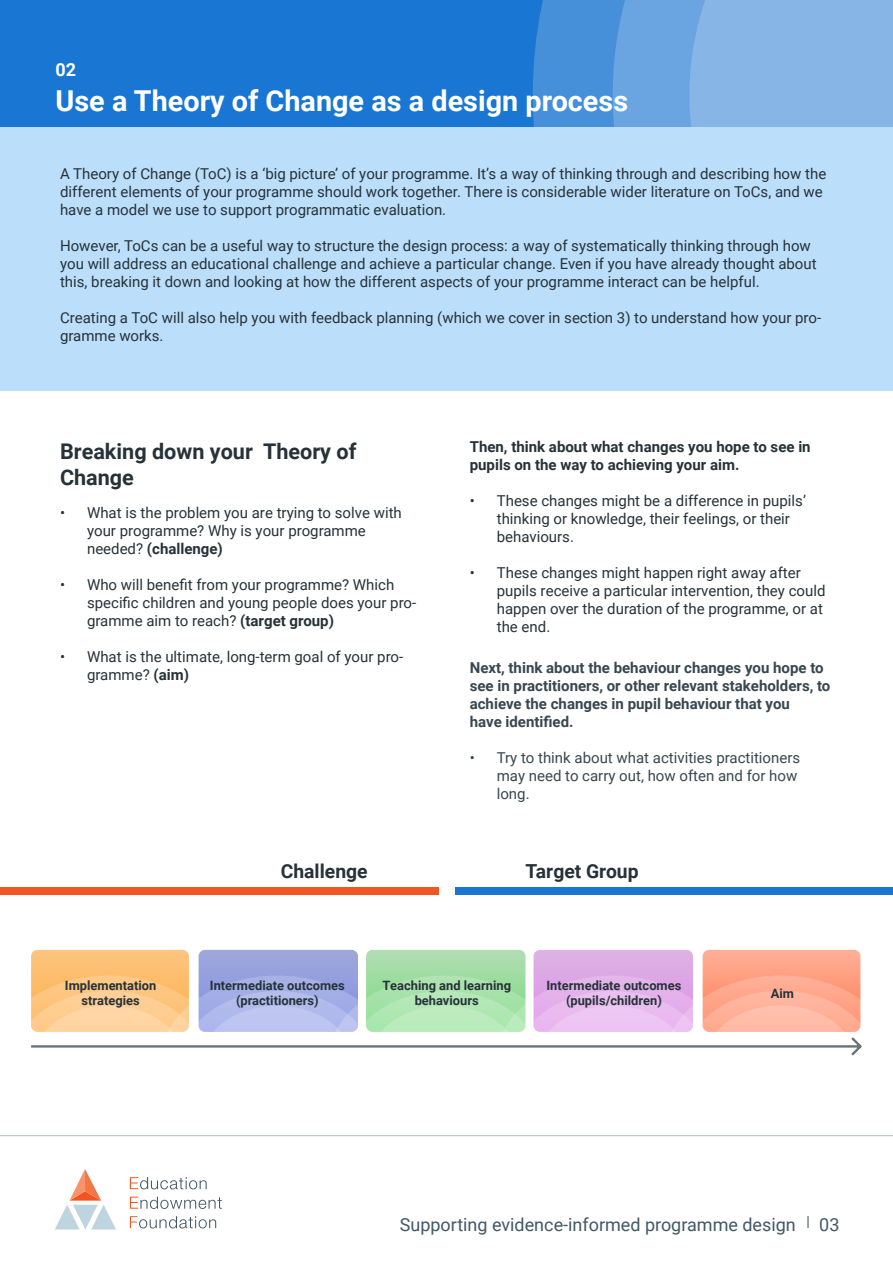
<style>
.page{position:relative;width:893px;height:1263px;background:#fff}
.page>*{position:absolute;margin:0;border:0;box-sizing:border-box;transform-origin:0 0}
.t1{font:700 28.8px "Roboto";color:#fff}
.t2{font:700 21.6px/26px "Roboto";color:#263238}
.t3{font:700 19.35px "Roboto";color:#263238}
.t4{font:18px "Roboto";color:#415866}
.t5{font:700 18px "Roboto";color:#fff}
.t6{font:15px/18px "Roboto";color:#263238}
.t7{font:700 15px/18px "Roboto";color:#37474f}
.t8{font:15px/18px "Roboto";color:#37474f}
.t9{font:700 15px/18px "Roboto";color:#263238}
.t10{font:700 12.9px/15.5px "Roboto";color:#263238;text-align:center}
.s1{font-weight:700}
</style>
<div class="page">
<div style="left:0;top:0;width:892px;height:127px;background:#1976d2"></div>
<div style="left:532px;top:0;width:80px;height:128px;background:#4690da"></div>
<svg style="left:612px;top:0;width:57px;height:128px;background:#68a4e0"></svg>
<svg style="left:669px;top:0;width:223px;height:128px;background:#84b4e5"></svg>
<div style="left:0;top:128px;width:892px;height:264px;background:#bbdefb"></div>
<div style="left:31px;top:950px;width:158px;height:82px;background:#fdc177;border-radius:6px"></div>
<div style="left:198px;top:950px;width:160px;height:82px;background:#9aa4dc;border-radius:6px"></div>
<div style="left:366px;top:950px;width:159px;height:82px;background:#a9ddac;border-radius:6px"></div>
<div style="left:533px;top:950px;width:160px;height:82px;background:#ddade4;border-radius:6px"></div>
<div style="left:702px;top:950px;width:158px;height:82px;background:#ffa88d;border-radius:6px"></div>
<div style="left:0;top:887px;width:438px;height:8px;background:#f15622"></div>
<div style="left:454px;top:887px;width:438px;height:8px;background:#1976d2"></div>
<svg style="left:0;top:974px;width:892px;height:256px"></svg>
<p class="t5" style="left:56px;top:57px;width:22px">02</p>
<p class="t1" style="left:56px;top:81px;width:574px">Use a Theory of Change as a design process</p>
<p class="t6" style="left:60px;top:164px;width:767px">A Theory of Change (ToC) is a ‘big picture’ of your programme. It’s a way of thinking through and describing how the different elements of your programme should work together. There is considerable wider literature on ToCs, and we have a model we use to support programmatic evaluation.</p>
<p class="t6" style="left:60px;top:236px;width:758px">However, ToCs can be a useful way to structure the design process: a way of systematically thinking through how you will address an educational challenge and achieve a particular change. Even if you have already thought about this, breaking it down and looking at how the different aspects of your programme interact can be helpful.</p>
<p class="t6" style="left:60px;top:308px;width:762px">Creating a ToC will also help you with feedback planning (which we cover in section 3) to understand how your pro&shy;gramme works.</p>
<p class="t2" style="left:60px;top:438px;width:298px">Breaking down your Theory of<br>Change</p>
<p class="t6" style="left:87px;top:503px;width:316px;text-indent:-27px">• What is the problem you are trying to solve with your programme? Why is your programme needed? <span class="s1">(challenge)</span></p>
<p class="t6" style="left:87px;top:575px;width:331px;text-indent:-27px">• Who will benefit from your programme? Which specific children and young people does your pro&shy;gramme aim to reach? <span class="s1">(target group)</span></p>
<p class="t6" style="left:87px;top:647px;width:318px;text-indent:-27px">• What is the ultimate, long-term goal of your pro&shy;gramme? <span class="s1">(aim)</span></p>
<p class="t9" style="left:470px;top:437px;width:342px">Then, think about what changes you hope to see in pupils on the way to achieving your aim.</p>
<p class="t6" style="left:496px;top:491px;width:311px;text-indent:-27px">• These changes might be a difference in pupils’ thinking or knowledge, their feelings, or their behaviours.</p>
<p class="t6" style="left:496px;top:563px;width:330px;text-indent:-27px">• These changes might happen right away after pupils receive a particular intervention, they could happen over the duration of the programme, or at the end.</p>
<p class="t7" style="left:470px;top:658px;width:362px">Next, think about the behaviour changes you hope to see in practitioners, or other relevant stakeholders, to achieve the changes in pupil behaviour that you<br>have identified.</p>
<p class="t8" style="left:496px;top:748px;width:305px;text-indent:-27px">• Try to think about what activities practitioners may need to carry out, how often and for how long.</p>
<p class="t3" style="left:281px;top:857px;width:88px">Challenge</p>
<p class="t3" style="left:525px;top:857px;width:115px">Target Group</p>
<p class="t10" style="left:65px;top:977px;width:93px">Implementation strategies</p>
<p class="t10" style="left:210px;top:977px;width:136px">Intermediate outcomes (practitioners)</p>
<p class="t10" style="left:382px;top:977px;width:130px">Teaching and learning behaviours</p>
<p class="t10" style="left:546px;top:977px;width:136px">Intermediate outcomes (pupils/children)</p>
<p class="t10" style="left:770px;top:985px;width:25px">Aim</p>
<p class="t4" style="left:400px;top:1212px;width:397px">Supporting evidence-informed programme design</p>
<p class="t4" style="left:819px;top:1212px;width:22px">03</p>
</div>
